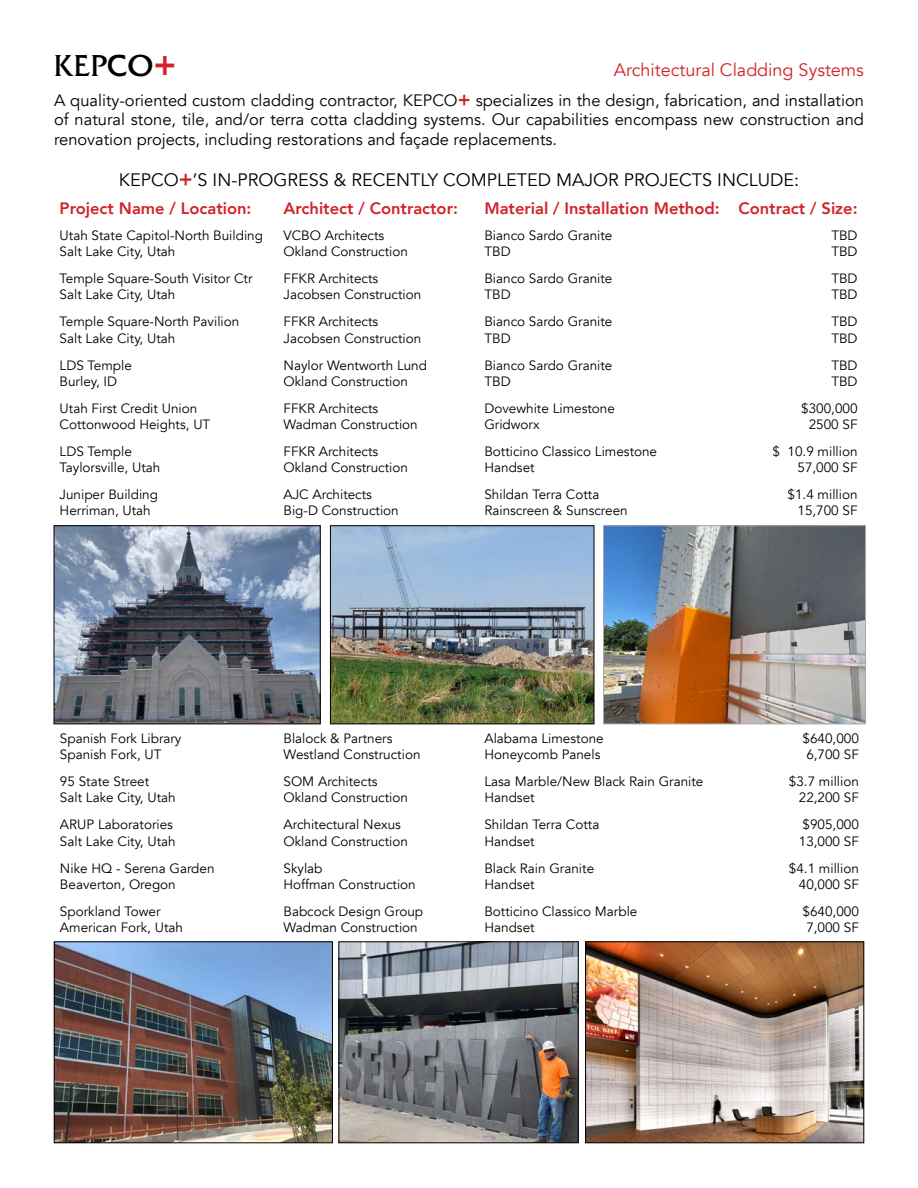
<style>
.page{position:relative;width:918px;height:1188px;background:#fff}
.page>*{position:absolute;margin:0;border:0;box-sizing:border-box;transform-origin:0 0}
.t1{font:28.5px "Fritz Quad Normal";color:#000}
.t2{font:18px "Avenir";color:#000}
.t3{font:18px "Avenir";color:#d2232a}
.t4{font:16.5px/19.8px "Avenir";color:#000;text-align:justify}
.t5{font:800 16.5px "Avenir";color:#d2232a}
.t6{font:13.5px/16.2px "Avenir";color:#000}
.s1{font-family:"Avenir";font-weight:800;font-size:34.5px;color:#d2232a}
.s2{font-weight:800;font-size:19.5px;color:#d2232a}
.s3{font-weight:800;font-size:21px;color:#d2232a}
</style>
<div class="page">
<img style="left:56px;top:528px;width:262px;height:194px">
<img style="left:605px;top:528px;width:259px;height:194px">
<div style="left:603px;top:526px;width:263px;height:198px;border:1px solid #a7a9ac"></div>
<img style="left:332px;top:528px;width:260px;height:194px">
<div style="left:330px;top:526px;width:264px;height:198px;border:1px solid #000"></div>
<img style="left:56px;top:944px;width:275px;height:197px">
<div style="left:54px;top:942px;width:279px;height:201px;border:1px solid #000"></div>
<img style="left:587px;top:944px;width:275px;height:197px">
<div style="left:585px;top:942px;width:279px;height:201px;border:1px solid #000"></div>
<img style="left:341px;top:944px;width:235px;height:197px">
<div style="left:339px;top:942px;width:239px;height:201px;border:1px solid #000"></div>
<h1 class="t1" style="left:54px;top:47px;width:124px">KEPCO<span class="s1">+</span></h1>
<h2 class="t3" style="left:614px;top:59px;width:252px">Architectural Cladding Systems</h2>
<p class="t4" style="left:54px;top:90px;width:811px">A quality-oriented custom cladding contractor, KEPCO<span class="s2">+</span> specializes in the design, fabrication, and installation of natural stone, tile, and/or terra cotta cladding systems. Our capabilities encompass new construction and renovation projects, including restorations and façade replacements.</p>
<h2 class="t2" style="left:119px;top:169px;width:682px">KEPCO<span class="s3">+</span>’S IN-PROGRESS &amp; RECENTLY COMPLETED MAJOR PROJECTS INCLUDE:</h2>
<p class="t5" style="left:60px;top:196px;width:193px">Project Name / Location:</p>
<p class="t5" style="left:284px;top:196px;width:176px">Architect / Contractor:</p>
<p class="t5" style="left:484px;top:196px;width:375px">Material / Installation Method: Contract / Size:</p>
<p class="t6" style="left:60px;top:227px;width:205px">Utah State Capitol-North Building<br>Salt Lake City, Utah</p>
<p class="t6" style="left:284px;top:227px;width:126px">VCBO Architects<br>Okland Construction</p>
<p class="t6" style="left:484px;top:227px;width:130px">Bianco Sardo Granite<br>TBD</p>
<p class="t6" style="left:831px;top:227px;width:28px">TBD<br>TBD</p>
<p class="t6" style="left:60px;top:271px;width:195px">Temple Square-South Visitor Ctr<br>Salt Lake City, Utah</p>
<p class="t6" style="left:284px;top:271px;width:139px">FFKR Architects<br>Jacobsen Construction</p>
<p class="t6" style="left:484px;top:271px;width:130px">Bianco Sardo Granite<br>TBD</p>
<p class="t6" style="left:831px;top:271px;width:28px">TBD<br>TBD</p>
<p class="t6" style="left:60px;top:314px;width:181px">Temple Square-North Pavilion<br>Salt Lake City, Utah</p>
<p class="t6" style="left:284px;top:314px;width:139px">FFKR Architects<br>Jacobsen Construction</p>
<p class="t6" style="left:484px;top:314px;width:130px">Bianco Sardo Granite<br>TBD</p>
<p class="t6" style="left:831px;top:314px;width:28px">TBD<br>TBD</p>
<p class="t6" style="left:60px;top:357px;width:74px">LDS Temple<br>Burley, ID</p>
<p class="t6" style="left:284px;top:357px;width:145px">Naylor Wentworth Lund<br>Okland Construction</p>
<p class="t6" style="left:484px;top:357px;width:130px">Bianco Sardo Granite<br>TBD</p>
<p class="t6" style="left:831px;top:357px;width:28px">TBD<br>TBD</p>
<p class="t6" style="left:60px;top:400px;width:152px">Utah First Credit Union<br>Cottonwood Heights, UT</p>
<p class="t6" style="left:284px;top:400px;width:136px">FFKR Architects<br>Wadman Construction</p>
<p class="t6" style="left:484px;top:400px;width:132px">Dovewhite Limestone<br>Gridworx</p>
<p class="t6" style="left:801px;top:400px;width:58px;text-align:center">$300,000<br>2500 SF</p>
<p class="t6" style="left:60px;top:443px;width:102px">LDS Temple<br>Taylorsville, Utah</p>
<p class="t6" style="left:284px;top:443px;width:126px">FFKR Architects<br>Okland Construction</p>
<p class="t6" style="left:484px;top:443px;width:174px">Botticino Classico Limestone<br>Handset</p>
<p class="t6" style="left:773px;top:443px;width:87px;text-align:right">$ 10.9 million<br>57,000 SF</p>
<p class="t6" style="left:60px;top:487px;width:100px">Juniper Building<br>Herriman, Utah</p>
<p class="t6" style="left:284px;top:487px;width:117px">AJC Architects<br>Big-D Construction</p>
<p class="t6" style="left:484px;top:487px;width:145px">Shildan Terra Cotta<br>Rainscreen &amp; Sunscreen</p>
<p class="t6" style="left:788px;top:487px;width:71px;text-align:right">$1.4 million<br>15,700 SF</p>
<p class="t6" style="left:60px;top:731px;width:123px">Spanish Fork Library<br>Spanish Fork, UT</p>
<p class="t6" style="left:284px;top:731px;width:138px">Blalock &amp; Partners<br>Westland Construction</p>
<p class="t6" style="left:484px;top:731px;width:121px">Alabama Limestone<br>Honeycomb Panels</p>
<p class="t6" style="left:803px;top:731px;width:58px">$640,000<br>6,700 SF</p>
<p class="t6" style="left:60px;top:774px;width:117px">95 State Street<br>Salt Lake City, Utah</p>
<p class="t6" style="left:284px;top:774px;width:126px">SOM Architects<br>Okland Construction</p>
<p class="t6" style="left:484px;top:774px;width:221px">Lasa Marble/New Black Rain Granite<br>Handset</p>
<p class="t6" style="left:789px;top:774px;width:71px;text-align:right">$3.7 million<br>22,200 SF</p>
<p class="t6" style="left:60px;top:817px;width:117px">ARUP Laboratories<br>Salt Lake City, Utah</p>
<p class="t6" style="left:284px;top:817px;width:126px">Architectural Nexus<br>Okland Construction</p>
<p class="t6" style="left:484px;top:817px;width:116px">Shildan Terra Cotta<br>Handset</p>
<p class="t6" style="left:799px;top:817px;width:62px">$905,000<br>13,000 SF</p>
<p class="t6" style="left:60px;top:860px;width:156px">Nike HQ - Serena Garden<br>Beaverton, Oregon</p>
<p class="t6" style="left:284px;top:860px;width:134px">Skylab<br>Hoffman Construction</p>
<p class="t6" style="left:484px;top:860px;width:111px">Black Rain Granite<br>Handset</p>
<p class="t6" style="left:789px;top:860px;width:71px;text-align:right">$4.1 million<br>40,000 SF</p>
<p class="t6" style="left:60px;top:903px;width:125px">Sporkland Tower<br>American Fork, Utah</p>
<p class="t6" style="left:284px;top:903px;width:141px">Babcock Design Group<br>Wadman Construction</p>
<p class="t6" style="left:484px;top:903px;width:154px">Botticino Classico Marble<br>Handset</p>
<p class="t6" style="left:803px;top:903px;width:58px">$640,000<br>7,000 SF</p>
</div>
